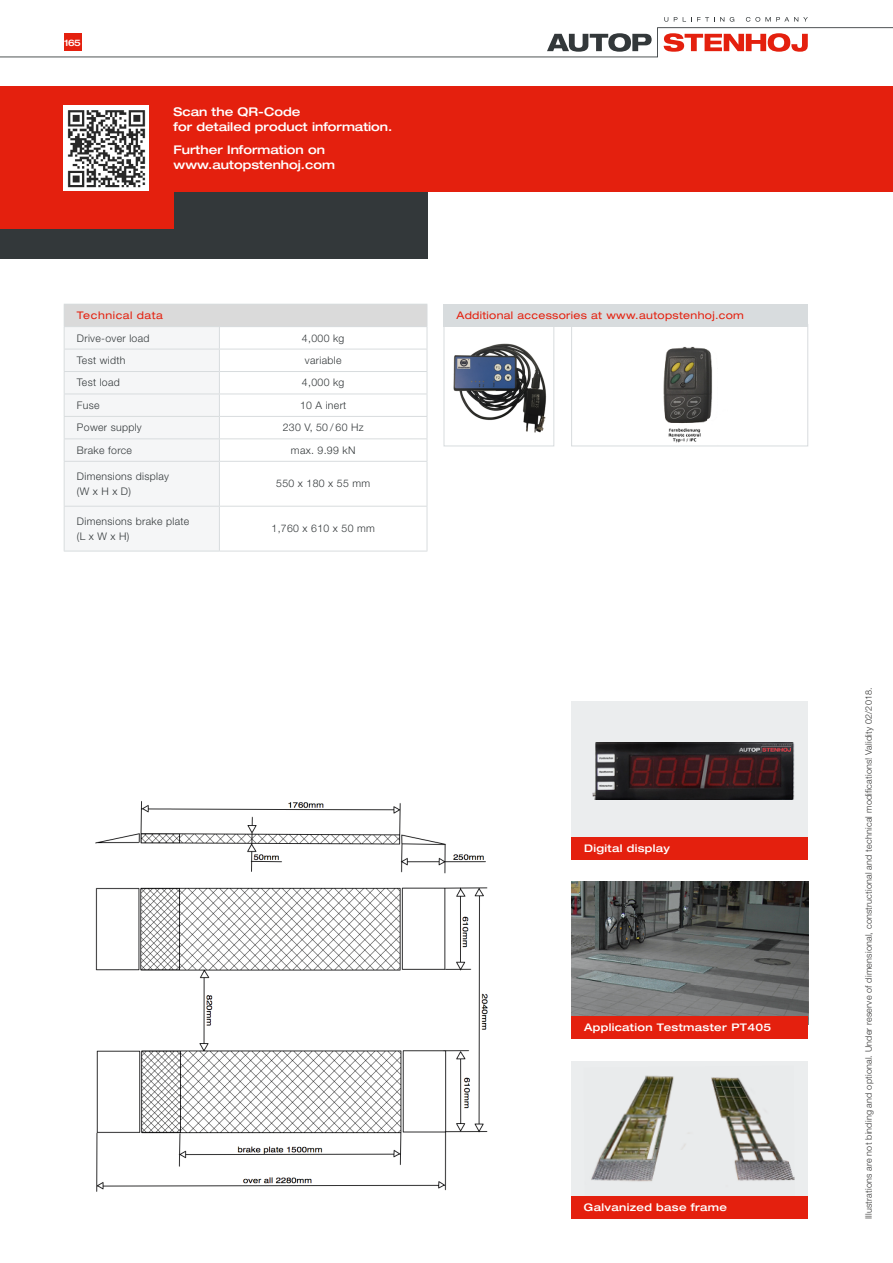
<style>
.page{position:relative;width:893px;height:1263px;background:#fff}
.page>*{position:absolute;margin:0;border:0;box-sizing:border-box;transform-origin:0 0}
.t1{font:500 expanded 12px/15px "Helvetica Neue LT Pro";color:#fff}
.t2{font:300 10.5px/15px "Helvetica Neue LT Pro";letter-spacing:.03em;color:#33383a}
.t3{font:500 expanded 10.5px "Helvetica Neue LT Pro";letter-spacing:.03em;color:#fff}
.t4{font:expanded 10.5px "Helvetica Neue LT Pro";letter-spacing:.03em;color:#e4200e}
.t5{font:expanded 10.5px "Helvetica Neue LT Pro";letter-spacing:.055em;color:#e4200e}
.t6{font:300 9px "Helvetica Neue LT Pro";letter-spacing:.02em;color:#353534}
.t7{font:500 expanded 9px "Helvetica Neue LT Pro";color:#fff}
</style>
<div class="page">
<div style="left:571px;top:1061px;width:237px;height:158px;background:#ebedee"></div>
<img style="left:591px;top:1075px;width:204px;height:107px">
<img style="left:95px;top:801px;width:393px;height:391px">
<img style="left:571px;top:881px;width:237px;height:135px">
<div style="left:0;top:154px;width:427px;height:105px;background:#33383a"></div>
<div style="left:571px;top:702px;width:237px;height:157px;background:#ebedee"></div>
<img style="left:592px;top:743px;width:203px;height:56px">
<div style="left:0;top:86px;width:893px;height:105px;background:#e4200e"></div>
<div style="left:571px;top:1196px;width:237px;height:23px;background:#e4200e"></div>
<div style="left:0;top:124px;width:174px;height:105px;background:#e4200e"></div>
<div style="left:571px;top:837px;width:237px;height:22px;background:#e4200e"></div>
<div style="left:571px;top:1016px;width:237px;height:23px;background:#e4200e"></div>
<img style="left:64px;top:106px;width:85px;height:85px">
<div style="left:64px;top:304px;width:363px;height:23px;background:#dadada"></div>
<hr style="left:64px;top:304px;width:155px;height:1px;background:#d8dcde">
<hr style="left:219px;top:304px;width:208px;height:1px;background:#d8dcde">
<hr style="left:219px;top:326px;width:208px;height:1px;background:#d8dcde">
<hr style="left:219px;top:349px;width:208px;height:1px;background:#d8dcde">
<hr style="left:219px;top:371px;width:208px;height:1px;background:#d8dcde">
<hr style="left:219px;top:394px;width:208px;height:1px;background:#d8dcde">
<hr style="left:219px;top:416px;width:208px;height:1px;background:#d8dcde">
<hr style="left:219px;top:438px;width:208px;height:1px;background:#d8dcde">
<div style="left:64px;top:327px;width:156px;height:224px;background:#f5f6f7"></div>
<svg style="left:427px;top:305px;width:1px;height:156px"></svg>
<hr style="left:64px;top:461px;width:155px;height:1px;background:#d8dcde">
<hr style="left:64px;top:462px;width:1px;height:44px;background:#d8dcde">
<hr style="left:219px;top:461px;width:208px;height:1px;background:#d8dcde">
<hr style="left:219px;top:462px;width:1px;height:44px;background:#d8dcde">
<hr style="left:427px;top:462px;width:1px;height:44px;background:#d8dcde">
<hr style="left:64px;top:506px;width:155px;height:1px;background:#d8dcde">
<hr style="left:64px;top:507px;width:1px;height:44px;background:#d8dcde">
<hr style="left:219px;top:506px;width:208px;height:1px;background:#d8dcde">
<hr style="left:219px;top:507px;width:1px;height:44px;background:#d8dcde">
<hr style="left:427px;top:507px;width:1px;height:44px;background:#d8dcde">
<hr style="left:64px;top:551px;width:155px;height:1px;background:#d8dcde">
<hr style="left:219px;top:551px;width:208px;height:1px;background:#d8dcde">
<img style="left:453px;top:344px;width:94px;height:88px">
<div style="left:444px;top:313px;width:110px;height:133px;border:1px solid #d8dcde"></div>
<img style="left:648px;top:326px;width:80px;height:121px">
<div style="left:444px;top:304px;width:364px;height:22px;background:#d8dcde"></div>
<div style="left:571px;top:324px;width:237px;height:122px;border:1px solid #d8dcde"></div>
<svg style="left:0;top:17px;width:893px;height:40px"></svg>
<div style="left:64px;top:34px;width:17px;height:17px;background:#e4200e"></div>
<p class="t7" style="left:64px;top:37px;width:18px">165</p>
<p class="t1" style="left:174px;top:104px;width:220px">Scan the QR-Code<br>for detailed product information.</p>
<p class="t1" style="left:174px;top:142px;width:163px">Further Information on www.autopstenhoj.com</p>
<p class="t5" style="left:77px;top:309px;width:88px">Technical data</p>
<p class="t2" style="left:77px;top:330px;width:74px">Drive-over load</p>
<p class="t2" style="left:302px;top:330px;width:44px">4,000 kg</p>
<p class="t2" style="left:77px;top:353px;width:50px">Test width</p>
<p class="t2" style="left:305px;top:353px;width:38px">variable</p>
<p class="t2" style="left:77px;top:375px;width:44px">Test load</p>
<p class="t2" style="left:302px;top:375px;width:44px">4,000 kg</p>
<p class="t2" style="left:77px;top:397px;width:24px">Fuse</p>
<p class="t2" style="left:300px;top:397px;width:48px">10 A inert</p>
<p class="t2" style="left:77px;top:420px;width:66px">Power supply</p>
<p class="t2" style="left:283px;top:420px;width:82px">230 V, 50 / 60 Hz</p>
<p class="t2" style="left:77px;top:442px;width:57px">Brake force</p>
<p class="t2" style="left:291px;top:442px;width:66px">max. 9.99 kN</p>
<p class="t2" style="left:77px;top:468px;width:94px">Dimensions display (W x H x D)</p>
<p class="t2" style="left:276px;top:476px;width:95px">550 x 180 x 55 mm</p>
<p class="t2" style="left:77px;top:513px;width:114px">Dimensions brake plate (L x W x H)</p>
<p class="t2" style="left:272px;top:521px;width:105px">1,760 x 610 x 50 mm</p>
<p class="t4" style="left:456px;top:309px;width:289px">Additional accessories at www.autopstenhoj.com</p>
<p class="t3" style="left:584px;top:842px;width:87px">Digital display</p>
<p class="t3" style="left:584px;top:1021px;width:189px">Application Testmaster PT405</p>
<p class="t3" style="left:584px;top:1201px;width:145px">Galvanized base frame</p>
<p class="t6" style="left:863px;top:1219px;width:533px;rotate:-90deg">Illustrations are not binding and optional. Under reserve of dimensional, constructional and technical modifications! Validity 02/2018.</p>
</div>
